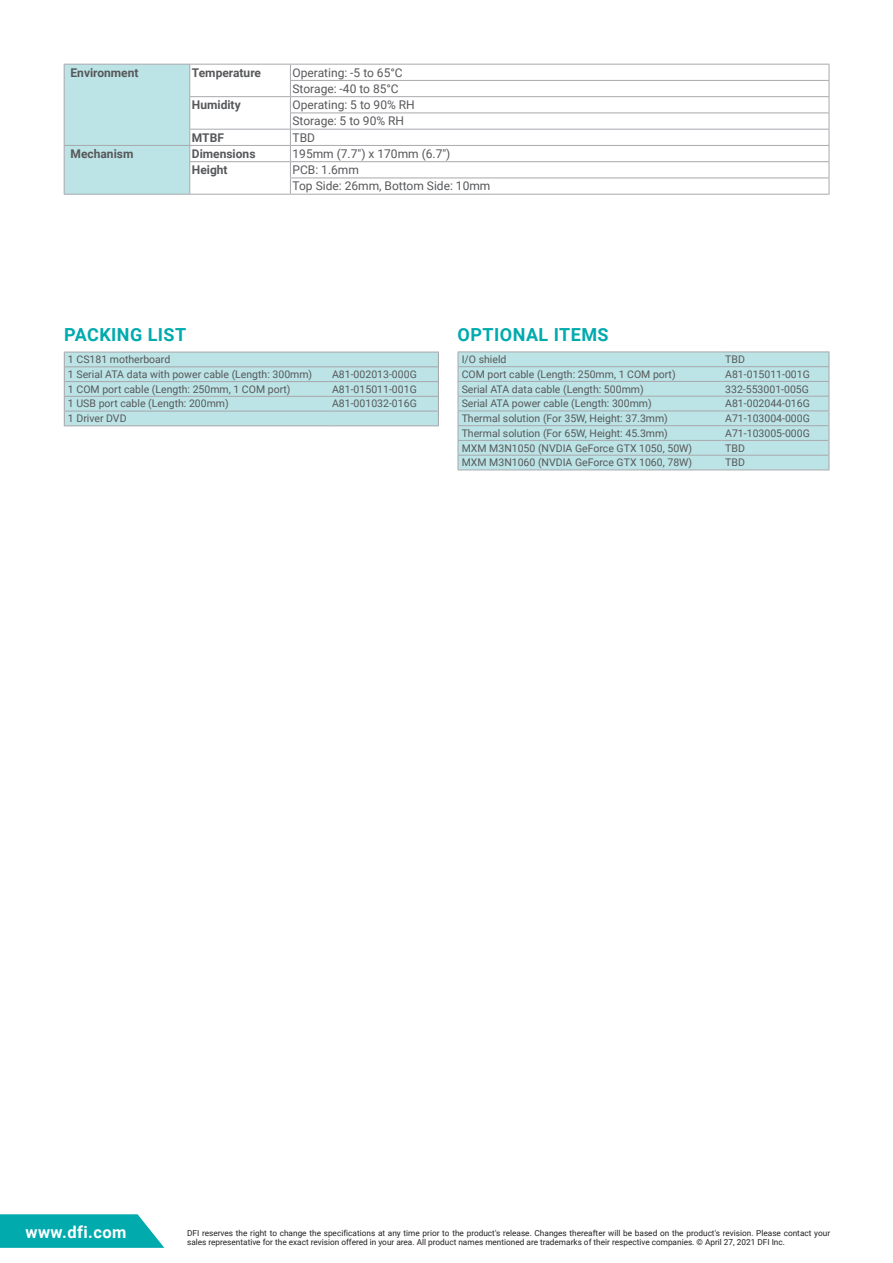
<style>
.page{position:relative;width:893px;height:1263px;background:#fff}
.page>*{position:absolute;margin:0;border:0;box-sizing:border-box;transform-origin:0 0}
.t1{font:700 18px "Roboto";letter-spacing:.025em;color:#00aaad}
.t2{font:700 16.5px "Roboto";letter-spacing:.025em;color:#fff}
.t3{font:12px/16.2px "Roboto";color:#57585a}
.t4{font:700 12px "Roboto";color:#57585a}
.t5{font:10.5px/14.7px "Roboto";color:#57585a}
.t6{font:8.25px/9px "Roboto";color:#231f20}
</style>
<div class="page">
<svg style="left:0;top:1214px;width:164px;height:34px;background:#17b1b4"></svg>
<hr style="left:64px;top:351px;width:264px;height:2px;background:#a8a9ad">
<hr style="left:328px;top:351px;width:111px;height:2px;background:#a8a9ad">
<svg style="left:64px;top:352px;width:375px;height:73px;background:#badee0"></svg>
<hr style="left:64px;top:425px;width:264px;height:1px;background:#a8a9ad">
<hr style="left:328px;top:425px;width:111px;height:1px;background:#a8a9ad">
<hr style="left:458px;top:351px;width:263px;height:1px;background:#a8a9ad">
<hr style="left:458px;top:470px;width:263px;height:1px;background:#a8a9ad">
<hr style="left:721px;top:351px;width:108px;height:1px;background:#a8a9ad">
<hr style="left:721px;top:470px;width:108px;height:1px;background:#a8a9ad">
<svg style="left:458px;top:352px;width:371px;height:118px;background:#badee0"></svg>
<hr style="left:190px;top:64px;width:100px;height:1px;background:#a8a9ad">
<hr style="left:290px;top:64px;width:539px;height:1px;background:#a8a9ad">
<hr style="left:290px;top:80px;width:539px;height:1px;background:#a8a9ad">
<hr style="left:189px;top:96px;width:101px;height:1px;background:#a8a9ad">
<hr style="left:290px;top:96px;width:539px;height:1px;background:#a8a9ad">
<hr style="left:290px;top:113px;width:539px;height:1px;background:#a8a9ad">
<hr style="left:189px;top:129px;width:101px;height:1px;background:#a8a9ad">
<hr style="left:290px;top:129px;width:539px;height:1px;background:#a8a9ad">
<hr style="left:64px;top:194px;width:126px;height:1px;background:#a8a9ad">
<hr style="left:190px;top:145px;width:100px;height:1px;background:#a8a9ad">
<hr style="left:290px;top:145px;width:539px;height:1px;background:#a8a9ad">
<hr style="left:189px;top:161px;width:101px;height:1px;background:#a8a9ad">
<div style="left:64px;top:64px;width:126px;height:130px;background:#bce3e5"></div>
<hr style="left:190px;top:194px;width:100px;height:1px;background:#a8a9ad">
<hr style="left:290px;top:161px;width:539px;height:1px;background:#a8a9ad">
<hr style="left:290px;top:178px;width:539px;height:1px;background:#a8a9ad">
<svg style="left:290px;top:65px;width:1px;height:129px"></svg>
<svg style="left:829px;top:65px;width:1px;height:129px"></svg>
<hr style="left:290px;top:194px;width:539px;height:1px;background:#a8a9ad">
<p class="t4" style="left:71px;top:64px;width:70px">Environment</p>
<p class="t4" style="left:192px;top:64px;width:71px">Temperature</p>
<p class="t3" style="left:293px;top:64px;width:112px">Operating: -5 to 65°C<br>Storage: -40 to 85°C</p>
<p class="t4" style="left:192px;top:96px;width:50px">Humidity</p>
<p class="t3" style="left:293px;top:96px;width:124px">Operating: 5 to 90% RH<br>Storage: 5 to 90% RH</p>
<p class="t4" style="left:192px;top:129px;width:34px">MTBF</p>
<p class="t3" style="left:293px;top:129px;width:24px">TBD</p>
<p class="t4" style="left:71px;top:145px;width:64px">Mechanism</p>
<p class="t4" style="left:192px;top:145px;width:65px">Dimensions</p>
<p class="t3" style="left:293px;top:145px;width:159px">195mm (7.7") x 170mm (6.7")</p>
<p class="t4" style="left:192px;top:161px;width:37px">Height</p>
<p class="t3" style="left:293px;top:161px;width:199px">PCB: 1.6mm<br>Top Side: 26mm, Bottom Side: 10mm</p>
<h1 class="t1" style="left:64px;top:322px;width:124px">PACKING LIST</h1>
<h1 class="t1" style="left:458px;top:322px;width:152px">OPTIONAL ITEMS</h1>
<p class="t5" style="left:68px;top:352px;width:246px">1 CS181 motherboard<br>1 Serial ATA data with power cable (Length: 300mm)</p>
<p class="t5" style="left:462px;top:352px;width:46px">I/O shield</p>
<p class="t5" style="left:725px;top:352px;width:21px">TBD</p>
<p class="t5" style="left:462px;top:366px;width:216px">COM port cable (Length: 250mm, 1 COM port)</p>
<p class="t5" style="left:725px;top:366px;width:86px">A81-015011-001G</p>
<p class="t5" style="left:462px;top:381px;width:184px">Serial ATA data cable (Length: 500mm)</p>
<p class="t5" style="left:725px;top:381px;width:85px">332-553001-005G</p>
<p class="t5" style="left:462px;top:396px;width:192px">Serial ATA power cable (Length: 300mm)</p>
<p class="t5" style="left:725px;top:396px;width:86px">A81-002044-016G</p>
<p class="t5" style="left:462px;top:411px;width:208px">Thermal solution (For 35W, Height: 37.3mm)</p>
<p class="t5" style="left:725px;top:411px;width:86px">A71-103004-000G</p>
<p class="t5" style="left:462px;top:425px;width:208px">Thermal solution (For 65W, Height: 45.3mm)</p>
<p class="t5" style="left:725px;top:425px;width:86px">A71-103005-000G</p>
<p class="t5" style="left:462px;top:440px;width:232px">MXM M3N1050 (NVDIA GeForce GTX 1050, 50W)</p>
<p class="t5" style="left:725px;top:440px;width:21px">TBD</p>
<p class="t5" style="left:462px;top:455px;width:232px">MXM M3N1060 (NVDIA GeForce GTX 1060, 78W)</p>
<p class="t5" style="left:725px;top:455px;width:21px">TBD</p>
<p class="t5" style="left:332px;top:366px;width:86px">A81-002013-000G</p>
<p class="t5" style="left:68px;top:381px;width:224px">1 COM port cable (Length: 250mm, 1 COM port)</p>
<p class="t5" style="left:332px;top:381px;width:86px">A81-015011-001G</p>
<p class="t5" style="left:68px;top:396px;width:162px">1 USB port cable (Length: 200mm)</p>
<p class="t5" style="left:332px;top:396px;width:86px">A81-001032-016G</p>
<p class="t5" style="left:68px;top:411px;width:60px">1 Driver DVD</p>
<h2 class="t2" style="left:26px;top:1221px;width:102px">www.dfi.com</h2>
<p class="t6" style="left:187px;top:1228px;width:644px">DFI reserves the right to change the specifications at any time prior to the product's release. Changes thereafter will be based on the product's revision. Please contact your sales representative for the exact revision offered in your area. All product names mentioned are trademarks of their respective companies. © April 27, 2021 DFI Inc.</p>
</div>
